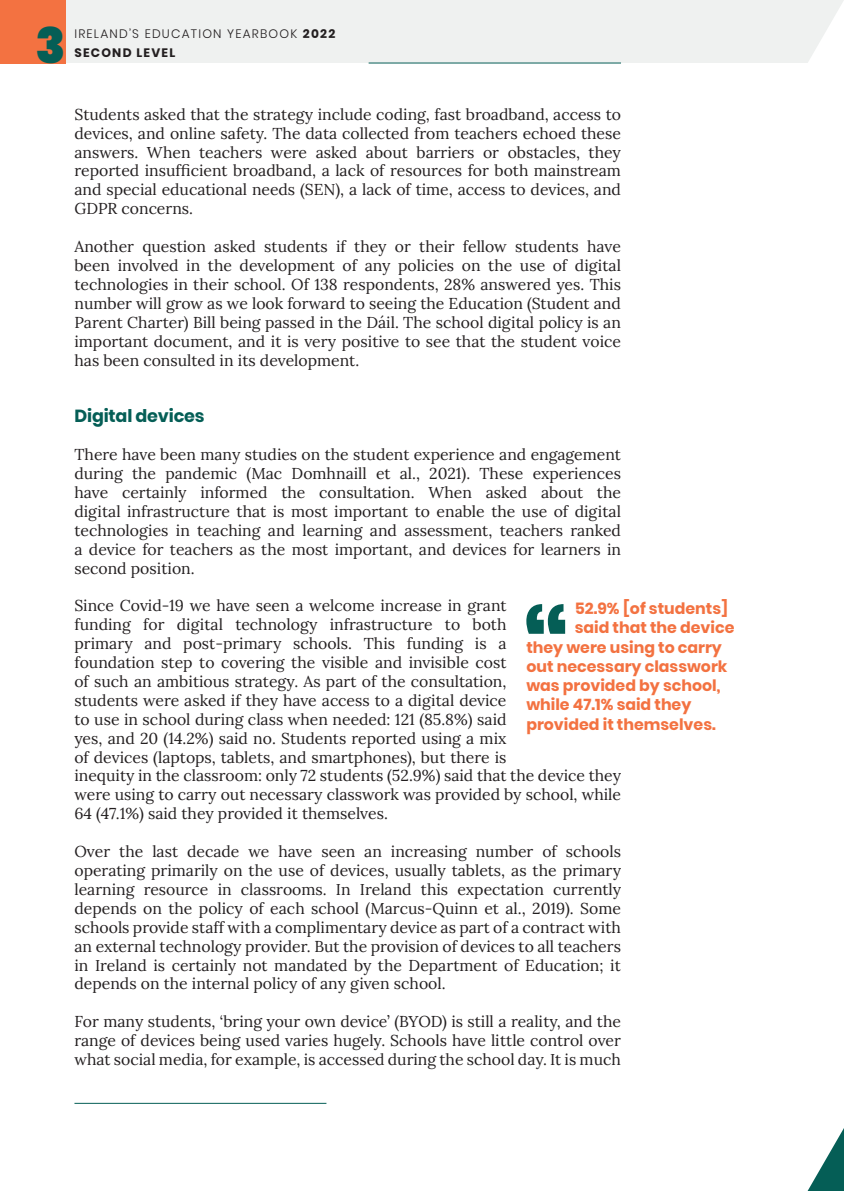
<style>
.page{position:relative;width:844px;height:1191px;background:#fff}
.page>*{position:absolute;margin:0;border:0;box-sizing:border-box;transform-origin:0 0}
.t1{font:900 95.38px "Poppins";color:#055e56}
.t2{font:900 49px "Poppins";color:#055e56}
.t3{font:700 17.5px "Poppins";letter-spacing:-.01em;color:#055e56}
.t4{font:15.75px/18.9px "Lora";color:#231f20;text-align:justify}
.t5{font:700 15.75px "Poppins";color:#f37241}
.t6{font:300 12.25px "Poppins";letter-spacing:.1em;color:#231f20}
.t7{font:700 12.25px "Poppins";letter-spacing:.1em;color:#231f20}
.s1{font-weight:700}
</style>
<div class="page">
<div style="left:65px;top:0;width:778px;height:63px;background:#eff1f0"></div>
<svg style="left:808px;top:3px;width:35px;height:60px"></svg>
<svg style="left:807px;top:1130px;width:36px;height:61px"></svg>
<hr style="left:368px;top:63px;width:253px;height:1px;background:#055e56">
<hr style="left:74px;top:1103px;width:252px;height:1px;background:#055e56">
<div style="left:0;top:0;width:65px;height:63px;background:#f37241"></div>
<h2 class="t2" style="left:35px;top:18px;width:32px">3</h2>
<p class="t6" style="left:74px;top:26px;width:262px">IRELAND’S EDUCATION YEARBOOK <span class="s1">2022</span></p>
<p class="t7" style="left:74px;top:46px;width:102px">SECOND LEVEL</p>
<p class="t4" style="left:74px;top:104px;width:548px">Students asked that the strategy include coding, fast broadband, access to devices, and online safety. The data collected from teachers echoed these answers. When teachers were asked about barriers or obstacles, they reported insufficient broadband, a lack of resources for both mainstream and special educational needs (SEN), a lack of time, access to devices, and GDPR concerns.</p>
<p class="t4" style="left:74px;top:236px;width:548px">Another question asked students if they or their fellow students have been involved in the development of any policies on the use of digital technologies in their school. Of 138 respondents, 28% answered yes. This number will grow as we look forward to seeing the Education (Student and Parent Charter) Bill being passed in the Dáil. The school digital policy is an important document, and it is very positive to see that the student voice has been consulted in its development.</p>
<p class="t3" style="left:74px;top:406px;width:132px">Digital devices</p>
<p class="t4" style="left:74px;top:444px;width:548px">There have been many studies on the student experience and engagement during the pandemic (Mac Domhnaill et al., 2021). These experiences have certainly informed the consultation. When asked about the digital infrastructure that is most important to enable the use of digital technologies in teaching and learning and assessment, teachers ranked a device for teachers as the most important, and devices for learners in second position.</p>
<p class="t4" style="left:74px;top:595px;width:548px;text-align:left">Since Covid-19 we have seen a welcome increase in grant<br>funding for digital technology infrastructure to both<br>primary and post-primary schools. This funding is a<br>foundation step to covering the visible and invisible cost<br>of such an ambitious strategy. As part of the consultation,<br>students were asked if they have access to a digital device<br>to use in school during class when needed: 121 (85.8%) said<br>yes, and 20 (14.2%) said no. Students reported using a mix<br>of devices (laptops, tablets, and smartphones), but there is<br>inequity in the classroom: only 72 students (52.9%) said that the device they were using to carry out necessary classwork was provided by school, while 64 (47.1%) said they provided it themselves.</p>
<p class="t4" style="left:74px;top:841px;width:548px">Over the last decade we have seen an increasing number of schools operating primarily on the use of devices, usually tablets, as the primary learning resource in classrooms. In Ireland this expectation currently depends on the policy of each school (Marcus-Quinn et al., 2019). Some schools provide staff with a complimentary device as part of a contract with an external technology provider. But the provision of devices to all teachers in Ireland is certainly not mandated by the Department of Education; it depends on the internal policy of any given school.</p>
<p class="t4" style="left:74px;top:1011px;width:548px">For many students, ‘bring your own device’ (BYOD) is still a reality, and the range of devices being used varies hugely. Schools have little control over what social media, for example, is accessed during the school day. It is much</p>
<h1 class="t1" style="left:521px;top:599px;width:50px">“</h1>
<p class="t5" style="left:574px;top:599px;width:155px">52.9% [of students]</p>
<p class="t5" style="left:574px;top:619px;width:161px">said that the device</p>
<p class="t5" style="left:526px;top:638px;width:197px">they were using to carry</p>
<p class="t5" style="left:526px;top:657px;width:202px">out necessary classwork</p>
<p class="t5" style="left:526px;top:676px;width:196px">was provided by school,</p>
<p class="t5" style="left:526px;top:696px;width:166px">while 47.1% said they</p>
<p class="t5" style="left:526px;top:715px;width:191px">provided it themselves.</p>
</div>
